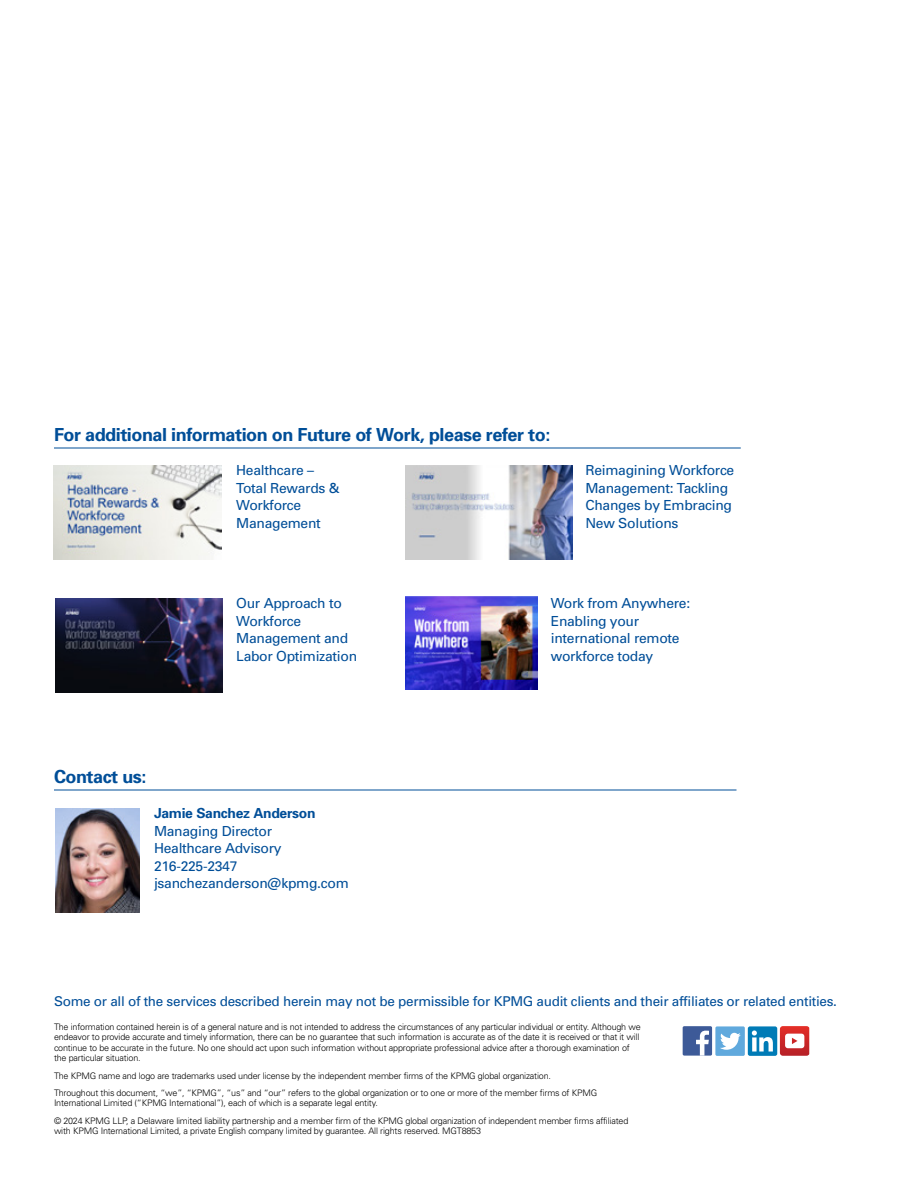
<style>
.page{position:relative;width:918px;height:1188px;background:#fff}
.page>*{position:absolute;margin:0;border:0;box-sizing:border-box;transform-origin:0 0}
.t1{font:700 18px "Univers";letter-spacing:-.025em;color:#004e98}
.t2{font:13.8px/17.4px "Univers";letter-spacing:-.02em;color:#004e98}
.t3{font:700 13.8px "Univers";letter-spacing:-.02em;color:#004e98}
.t4{font:13.5px "Univers";letter-spacing:-.02em;color:#004e98}
.t5{font:300 9px/10.5px "Univers";letter-spacing:-.02em;color:#000}
</style>
<div class="page">
<div style="left:748px;top:1026px;width:29px;height:30px;background:#007bb6;border-radius:2px"></div>
<svg style="left:752px;top:1030px;width:21px;height:22px"></svg>
<div style="left:683px;top:1026px;width:29px;height:30px;background:#3d5a98;border-radius:2px"></div>
<svg style="left:696px;top:1031px;width:13px;height:25px"></svg>
<svg style="left:780px;top:1026px;width:29px;height:30px"></svg>
<div style="left:715px;top:1026px;width:30px;height:30px;background:#60a9dd;border-radius:2px"></div>
<svg style="left:720px;top:1033px;width:21px;height:17px"></svg>
<hr style="left:54px;top:790px;width:682px;height:1px;background:#004e98">
<hr style="left:54px;top:448px;width:687px;height:1px;background:#004e98">
<img style="left:55px;top:809px;width:85px;height:104px">
<img style="left:54px;top:465px;width:167px;height:94px">
<img style="left:55px;top:598px;width:168px;height:94px">
<img style="left:405px;top:465px;width:167px;height:94px">
<img style="left:405px;top:596px;width:133px;height:94px">
<h1 class="t1" style="left:54px;top:424px;width:498px">For additional information on Future of Work, please refer to:</h1>
<h2 class="t2" style="left:236px;top:462px;width:105px">Healthcare –<br>Total Rewards &amp;<br>Workforce<br>Management</h2>
<h2 class="t2" style="left:585px;top:462px;width:150px">Reimagining Workforce<br>Management: Tackling<br>Changes by Embracing<br>New Solutions</h2>
<h2 class="t2" style="left:236px;top:595px;width:122px">Our Approach to<br>Workforce<br>Management and<br>Labor Optimization</h2>
<h1 class="t1" style="left:54px;top:766px;width:94px">Contact us:</h1>
<h2 class="t3" style="left:154px;top:805px;width:163px">Jamie Sanchez Anderson</h2>
<h2 class="t2" style="left:154px;top:823px;width:196px">Managing Director<br>Healthcare Advisory<br>216-225-2347 jsanchezanderson@kpmg.com</h2>
<h2 class="t2" style="left:551px;top:595px;width:141px">Work from Anywhere:<br>Enabling your international remote workforce today</h2>
<h3 class="t4" style="left:54px;top:993px;width:785px">Some or all of the services described herein may not be permissible for KPMG audit clients and their affiliates or related entities.</h3>
<p class="t5" style="left:54px;top:1021px;width:588px">The information contained herein is of a general nature and is not intended to address the circumstances of any particular individual or entity. Although we endeavor to provide accurate and timely information, there can be no guarantee that such information is accurate as of the date it is received or that it will continue to be accurate in the future. No one should act upon such information without appropriate professional advice after a thorough examination of the particular situation.</p>
<p class="t5" style="left:54px;top:1067px;width:545px;line-height:17.2px">The KPMG name and logo are trademarks used under license by the independent member firms of the KPMG global organization.<br>Throughout this document, “we”, “KPMG”, “us” and “our” refers to the global organization or to one or more of the member firms of KPMG</p>
<p class="t5" style="left:54px;top:1094px;width:576px;line-height:17.2px">International Limited (“KPMG International”), each of which is a separate legal entity.<br>© 2024 KPMG LLP, a Delaware limited liability partnership and a member firm of the KPMG global organization of independent member firms affiliated</p>
<p class="t5" style="left:54px;top:1126px;width:429px">with KPMG International Limited, a private English company limited by guarantee. All rights reserved. MGT8853</p>
</div>
